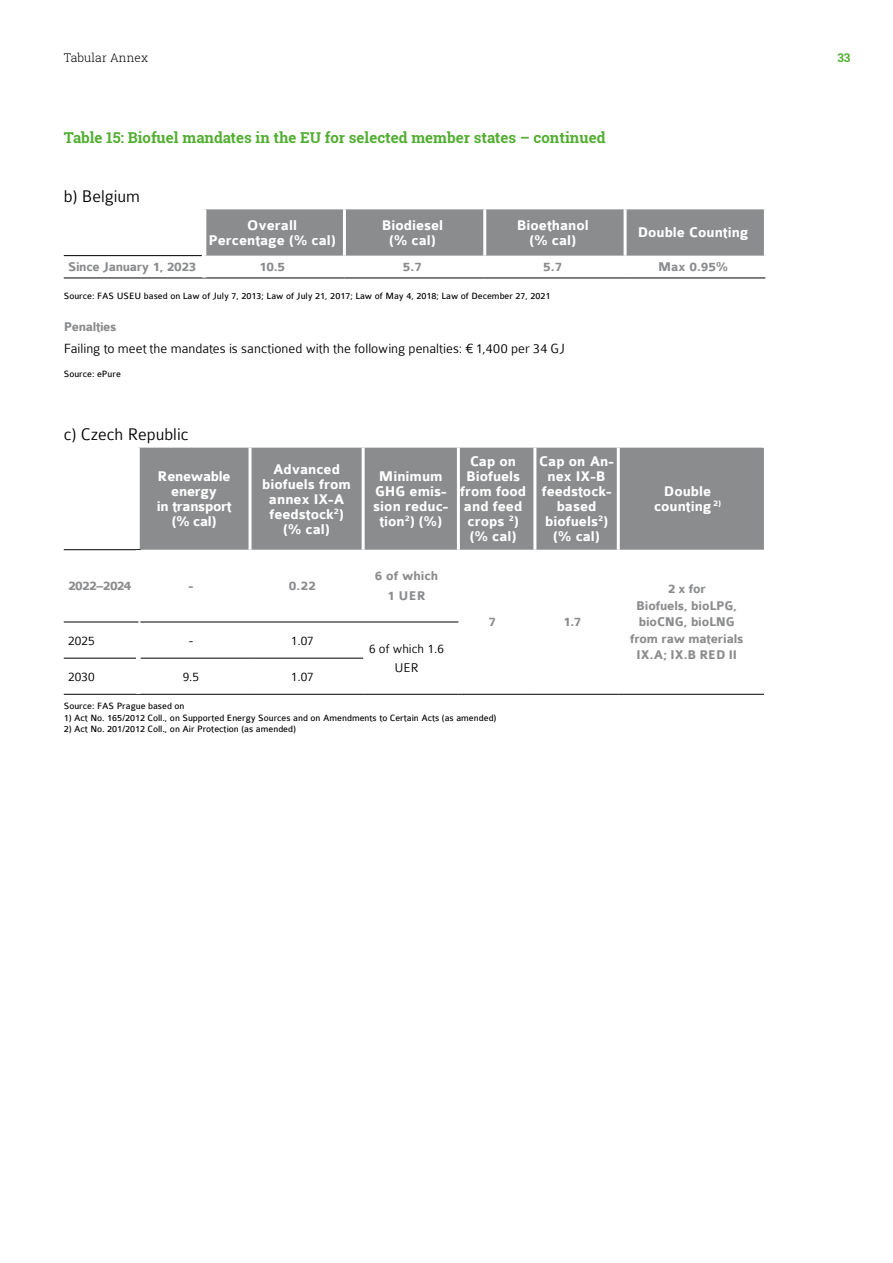
<style>
.page{position:relative;width:893px;height:1263px;background:#fff}
.page>*{position:absolute;margin:0;border:0;box-sizing:border-box;transform-origin:0 0}
.t1{font:300 18px "Colaborate";color:#000}
.t2{font:700 15px/15px "Colaborate";color:#fff;text-align:center}
.t3{font:700 15px "Roboto Slab";color:#52ae32}
.t4{font:700 15px/15px "Colaborate";letter-spacing:-.02em;color:#fff;text-align:center}
.t5{font:300 14.25px "Colaborate";color:#000}
.t6{font:700 13.5px/16.5px "Colaborate";letter-spacing:-.01em;color:#8b8c8e;text-align:center}
.t7{font:300 13.5px/20px "Colaborate";color:#000;text-align:center}
.t8{font:700 13.5px "Colaborate";letter-spacing:-.05em;color:#8b8c8e}
.t9{font:300 12px "Roboto Slab";letter-spacing:.01em;color:#000}
.t10{font:700 12px "Roboto Slab";color:#52ae32}
.t11{font:9.75px "Colaborate";color:#000}
</style>
<div class="page">
<div style="left:206px;top:209px;width:558px;height:47px;background:#8b8c8e"></div>
<hr style="left:343px;top:209px;width:3px;height:47px;background:#fff">
<hr style="left:483px;top:209px;width:3px;height:47px;background:#fff">
<hr style="left:624px;top:209px;width:3px;height:47px;background:#fff">
<hr style="left:64px;top:255px;width:138px;height:1px;background:#000">
<hr style="left:64px;top:278px;width:140px;height:1px;background:#000">
<hr style="left:204px;top:278px;width:140px;height:1px;background:#000">
<hr style="left:344px;top:278px;width:141px;height:1px;background:#000">
<hr style="left:485px;top:278px;width:140px;height:1px;background:#000">
<hr style="left:625px;top:278px;width:140px;height:1px;background:#000">
<div style="left:140px;top:448px;width:624px;height:102px;background:#8b8c8e"></div>
<hr style="left:249px;top:448px;width:3px;height:102px;background:#fff">
<hr style="left:362px;top:448px;width:3px;height:102px;background:#fff">
<hr style="left:457px;top:448px;width:3px;height:102px;background:#fff">
<hr style="left:533px;top:448px;width:3px;height:102px;background:#fff">
<hr style="left:617px;top:448px;width:3px;height:102px;background:#fff">
<hr style="left:138px;top:622px;width:112px;height:1px;background:#000">
<hr style="left:250px;top:622px;width:113px;height:1px;background:#000">
<hr style="left:363px;top:622px;width:95px;height:1px;background:#000">
<hr style="left:64px;top:694px;width:74px;height:1px;background:#000">
<hr style="left:138px;top:694px;width:112px;height:1px;background:#000">
<hr style="left:250px;top:694px;width:113px;height:1px;background:#000">
<hr style="left:363px;top:694px;width:95px;height:1px;background:#000">
<hr style="left:458px;top:694px;width:77px;height:1px;background:#000">
<hr style="left:535px;top:694px;width:83px;height:1px;background:#000">
<hr style="left:618px;top:694px;width:146px;height:1px;background:#000">
<hr style="left:64px;top:658px;width:72px;height:1px;background:#000">
<hr style="left:141px;top:658px;width:109px;height:1px;background:#000">
<hr style="left:250px;top:658px;width:113px;height:1px;background:#000">
<div style="left:136px;top:622px;width:5px;height:36px;background:#fff"></div>
<hr style="left:64px;top:549px;width:77px;height:1px;background:#000">
<hr style="left:64px;top:622px;width:74px;height:1px;background:#000">
<p class="t9" style="left:64px;top:49px;width:86px">Tabular Annex</p>
<p class="t10" style="left:837px;top:49px;width:15px">33</p>
<h2 class="t3" style="left:64px;top:128px;width:543px">Table 15: Biofuel mandates in the EU for selected member states – continued</h2>
<h1 class="t1" style="left:64px;top:187px;width:78px">b) Belgium</h1>
<h2 class="t2" style="left:208px;top:218px;width:129px">Overall<br>Percentage (% cal)</h2>
<h2 class="t2" style="left:382px;top:218px;width:63px">Biodiesel (% cal)</h2>
<h2 class="t2" style="left:517px;top:218px;width:73px">Bioethanol (% cal)</h2>
<h2 class="t2" style="left:638px;top:226px;width:112px">Double Counting</h2>
<h3 class="t6" style="left:68px;top:259px;width:130px">Since January 1, 2023</h3>
<h3 class="t6" style="left:259px;top:259px;width:27px">10.5</h3>
<h3 class="t6" style="left:403px;top:259px;width:21px">5.7</h3>
<h3 class="t6" style="left:543px;top:259px;width:21px">5.7</h3>
<h3 class="t6" style="left:658px;top:259px;width:71px">Max 0.95%</h3>
<p class="t11" style="left:64px;top:291px;width:488px">Source: FAS USEU based on Law of July 7, 2013; Law of July 21, 2017; Law of May 4, 2018; Law of December 27, 2021</p>
<h3 class="t6" style="left:64px;top:319px;width:54px">Penalties</h3>
<h3 class="t5" style="left:64px;top:341px;width:503px">Failing to meet the mandates is sanctioned with the following penalties: ¤ 1,400 per 34 GJ</h3>
<p class="t11" style="left:64px;top:369px;width:59px">Source: ePure</p>
<h1 class="t1" style="left:64px;top:425px;width:126px">c) Czech Republic</h1>
<h2 class="t4" style="left:157px;top:469px;width:76px">Renewable energy<br>in transport (% cal)</h2>
<h2 class="t2" style="left:262px;top:462px;width:90px">Advanced biofuels from annex IX-A feedstock<sup>2</sup>) (% cal)</h2>
<h2 class="t2" style="left:373px;top:469px;width:76px">Minimum<br>GHG emis&shy;sion reduc&shy;tion<sup>2</sup>) (%)</h2>
<h3 class="t8" style="left:68px;top:579px;width:65px">2022–2024</h3>
<h3 class="t6" style="left:189px;top:578px;width:6px">-</h3>
<h3 class="t6" style="left:289px;top:578px;width:28px">0.22</h3>
<h3 class="t6" style="left:375px;top:566px;width:65px;line-height:20px">6 of which<br>1 UER</h3>
<h2 class="t2" style="left:460px;top:454px;width:68px">Cap on<br>Biofuels from food and feed crops <sup>2</sup>) (% cal)</h2>
<h2 class="t2" style="left:539px;top:454px;width:76px">Cap on An&shy;nex IX-B feedstock&shy;based biofuels<sup>2</sup>) (% cal)</h2>
<h3 class="t6" style="left:489px;top:614px;width:9px">7</h3>
<h3 class="t6" style="left:563px;top:614px;width:20px">1.7</h3>
<h3 class="t7" style="left:68px;top:630px;width:28px">2025</h3>
<h3 class="t7" style="left:189px;top:630px;width:6px">-</h3>
<h3 class="t7" style="left:291px;top:630px;width:25px">1.07</h3>
<h3 class="t7" style="left:369px;top:638px;width:76px">6 of which 1.6<br>UER</h3>
<h3 class="t7" style="left:68px;top:666px;width:28px">2030</h3>
<h3 class="t7" style="left:183px;top:666px;width:18px">9.5</h3>
<h3 class="t7" style="left:291px;top:666px;width:25px">1.07</h3>
<p class="t11" style="left:64px;top:701px;width:122px">Source: FAS Prague based on</p>
<p class="t11" style="left:64px;top:712px;width:434px">1) Act No. 165/2012 Coll., on Supported Energy Sources and on Amendments to Certain Acts (as amended)</p>
<p class="t11" style="left:64px;top:724px;width:234px">2) Act No. 201/2012 Coll., on Air Protection (as amended)</p>
<h2 class="t2" style="left:654px;top:484px;width:69px">Double counting <sup>2)</sup></h2>
<h3 class="t6" style="left:630px;top:581px;width:115px">2 x for<br>Biofuels, bioLPG, bioCNG, bioLNG from raw materials<br>IX.A; IX.B RED II</h3>
</div>
